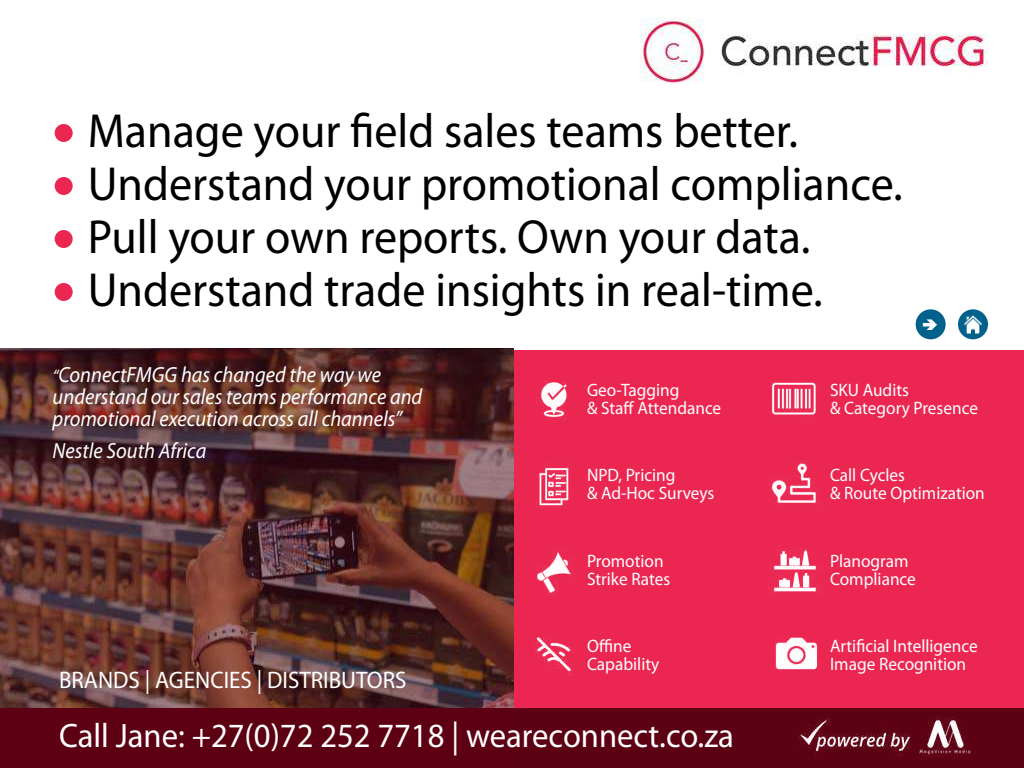
<style>
.page{position:relative;width:1024px;height:768px;background:#fff}
.page>*{position:absolute;margin:0;border:0;box-sizing:border-box;transform-origin:0 0}
.t1{font:48px/53px "Myriad Pro";color:#000;scale:.96 1}
.t2{font:34px "Myriad Pro";color:#fff;scale:.96 1}
.t3{font:24px "Myriad Pro";color:#fff;scale:.96 1}
.t4{font:italic 22px/22px "Myriad Pro";color:#fff;scale:.93 1}
.t5{font:18px "Myriad Pro";color:#fff;scale:.96 1}
.s1{font-size:18px}
</style>
<div class="page">
<img style="left:641px;top:19px;width:347px;height:65px">
<img style="left:0;top:349px;width:512px;height:359px">
<div style="left:0;top:708px;width:1024px;height:60px;background:#5d0014"></div>
<div style="left:55px;top:124px;width:18px;height:18px;background:#ea2651;border-radius:50%"></div>
<div style="left:55px;top:177px;width:18px;height:18px;background:#ea2651;border-radius:50%"></div>
<div style="left:55px;top:230px;width:18px;height:18px;background:#ea2651;border-radius:50%"></div>
<div style="left:55px;top:283px;width:18px;height:18px;background:#ea2651;border-radius:50%"></div>
<img style="left:512px;top:349px;width:512px;height:408px">
<div style="left:916px;top:309px;width:30px;height:30px;background:#02618a;border-radius:50%"></div>
<div style="left:958px;top:309px;width:30px;height:30px;background:#02618a;border-radius:50%"></div>
<img style="left:964px;top:315px;width:18px;height:18px">
<h1 class="t1" style="left:88px;top:104px;width:851px">Manage your field sales teams better.<br>Understand your promotional compliance.<br>Pull your own reports. Own your data.<br>Understand trade insights in real-time.</h1>
<p class="t4" style="left:53px;top:363px;width:399px"><span class="s1">“</span>ConnectFMGG has changed the way we understand our sales teams performance and promotional execution across all channels”</p>
<p class="t4" style="left:53px;top:439px;width:167px">Nestle South Africa</p>
<p class="t5" style="left:587px;top:379px;width:98px">Geo-Tagging</p>
<p class="t5" style="left:830px;top:379px;width:84px">SKU Audits</p>
<p class="t5" style="left:587px;top:397px;width:141px">&amp; Staff Attendance</p>
<p class="t5" style="left:830px;top:397px;width:156px">&amp; Category Presence</p>
<p class="t5" style="left:587px;top:464px;width:94px">NPD, Pricing</p>
<p class="t5" style="left:830px;top:464px;width:80px">Call Cycles</p>
<p class="t5" style="left:587px;top:482px;width:134px">&amp; Ad-Hoc Surveys</p>
<p class="t5" style="left:830px;top:482px;width:163px">&amp; Route Optimization</p>
<p class="t5" style="left:587px;top:550px;width:81px">Promotion</p>
<p class="t5" style="left:830px;top:550px;width:83px">Planogram</p>
<p class="t5" style="left:587px;top:568px;width:88px">Strike Rates</p>
<p class="t5" style="left:830px;top:568px;width:91px">Compliance</p>
<p class="t5" style="left:587px;top:635px;width:48px">Offine</p>
<p class="t5" style="left:830px;top:635px;width:155px">Artificial Intelligence</p>
<p class="t5" style="left:587px;top:653px;width:77px">Capability</p>
<p class="t5" style="left:830px;top:653px;width:143px">Image Recognition</p>
<h3 class="t3" style="left:59px;top:665px;width:364px">BRANDS | AGENCIES | DISTRIBUTORS</h3>
<h2 class="t2" style="left:59px;top:714px;width:705px">Call Jane: +27(0)72 252 7718 | weareconnect.co.za</h2>
</div>
